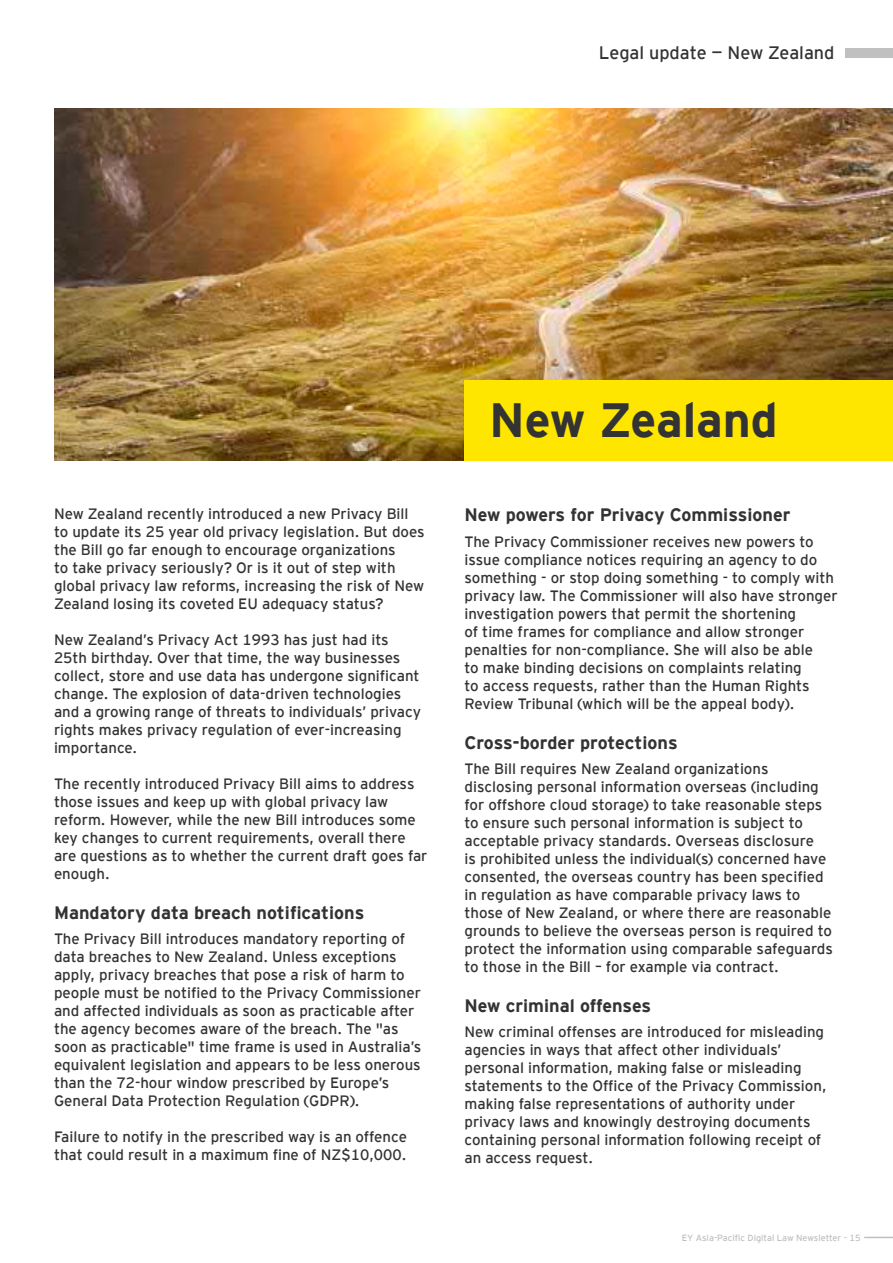
<style>
.page{position:relative;width:893px;height:1263px;background:#fff}
.page>*{position:absolute;margin:0;border:0;box-sizing:border-box;transform-origin:0 0}
.t1{font:700 48px "EY Interstate";color:#333}
.Collumn_Title{font:700 18px "EY Interstate";color:#333}
.t2{font:18px "EY Interstate";color:#333}
.Legal_Update_text{font:15px/18px "EY Interstate";color:#333}
.t3{font:9px "EY Interstate";color:#c0c0c0}
</style>
<div class="page">
<svg style="left:864px;top:1237px;width:29px;height:1px"></svg>
<img style="left:54px;top:108px;width:839px;height:353px">
<div style="left:464px;top:380px;width:429px;height:81px;background:#ffe600"></div>
<div style="left:846px;top:49px;width:47px;height:9px;background:#c0c0c0"></div>
<p class="t2" style="left:599px;top:40px;width:237px">Legal update — New Zealand</p>
<p class="Legal_Update_text" style="left:54px;top:504px;width:372px">New Zealand recently introduced a new Privacy Bill to update its 25 year old privacy legislation. But does the Bill go far enough to encourage organizations<br>to take privacy seriously? Or is it out of step with global privacy law reforms, increasing the risk of New Zealand losing its coveted EU adequacy status?</p>
<p class="Legal_Update_text" style="left:54px;top:630px;width:369px">New Zealand’s Privacy Act 1993 has just had its 25th birthday. Over that time, the way businesses collect, store and use data has undergone significant change. The explosion of data-driven technologies and a growing range of threats to individuals’ privacy rights makes privacy regulation of ever-increasing importance.</p>
<p class="Legal_Update_text" style="left:54px;top:774px;width:375px">The recently introduced Privacy Bill aims to address those issues and keep up with global privacy law reform. However, while the new Bill introduces some key changes to current requirements, overall there are questions as to whether the current draft goes far enough.</p>
<p class="Collumn_Title" style="left:54px;top:899px;width:312px">Mandatory data breach notifications</p>
<p class="Legal_Update_text" style="left:54px;top:929px;width:369px">The Privacy Bill introduces mandatory reporting of data breaches to New Zealand. Unless exceptions apply, privacy breaches that pose a risk of harm to people must be notified to the Privacy Commissioner and affected individuals as soon as practicable after the agency becomes aware of the breach. The "as soon as practicable" time frame is used in Australia’s equivalent legislation and appears to be less onerous than the 72-hour window prescribed by Europe’s General Data Protection Regulation (GDPR).</p>
<p class="Legal_Update_text" style="left:54px;top:1127px;width:354px">Failure to notify in the prescribed way is an offence that could result in a maximum fine of NZ$10,000.</p>
<p class="t1" style="left:489px;top:386px;width:290px">New Zealand</p>
<p class="Collumn_Title" style="left:464px;top:502px;width:327px">New powers for Privacy Commissioner</p>
<p class="Legal_Update_text" style="left:464px;top:532px;width:375px">The Privacy Commissioner receives new powers to issue compliance notices requiring an agency to do something - or stop doing something - to comply with privacy law. The Commissioner will also have stronger investigation powers that permit the shortening<br>of time frames for compliance and allow stronger penalties for non-compliance. She will also be able<br>to make binding decisions on complaints relating<br>to access requests, rather than the Human Rights Review Tribunal (which will be the appeal body).</p>
<p class="Collumn_Title" style="left:464px;top:729px;width:215px">Cross-border protections</p>
<p class="Legal_Update_text" style="left:464px;top:759px;width:370px">The Bill requires New Zealand organizations disclosing personal information overseas (including for offshore cloud storage) to take reasonable steps to ensure such personal information is subject to acceptable privacy standards. Overseas disclosure<br>is prohibited unless the individual(s) concerned have consented, the overseas country has been specified in regulation as have comparable privacy laws to those of New Zealand, or where there are reasonable grounds to believe the overseas person is required to protect the information using comparable safeguards to those in the Bill – for example via contract.</p>
<p class="Collumn_Title" style="left:464px;top:992px;width:188px">New criminal offenses</p>
<p class="Legal_Update_text" style="left:464px;top:1022px;width:364px">New criminal offenses are introduced for misleading agencies in ways that affect other individuals’ personal information, making false or misleading statements to the Office of the Privacy Commission, making false representations of authority under privacy laws and knowingly destroying documents containing personal information following receipt of an access request.</p>
<p class="t3" style="left:682px;top:1231px;width:180px">EY Asia-Pacific Digital Law Newsletter - 15</p>
</div>
